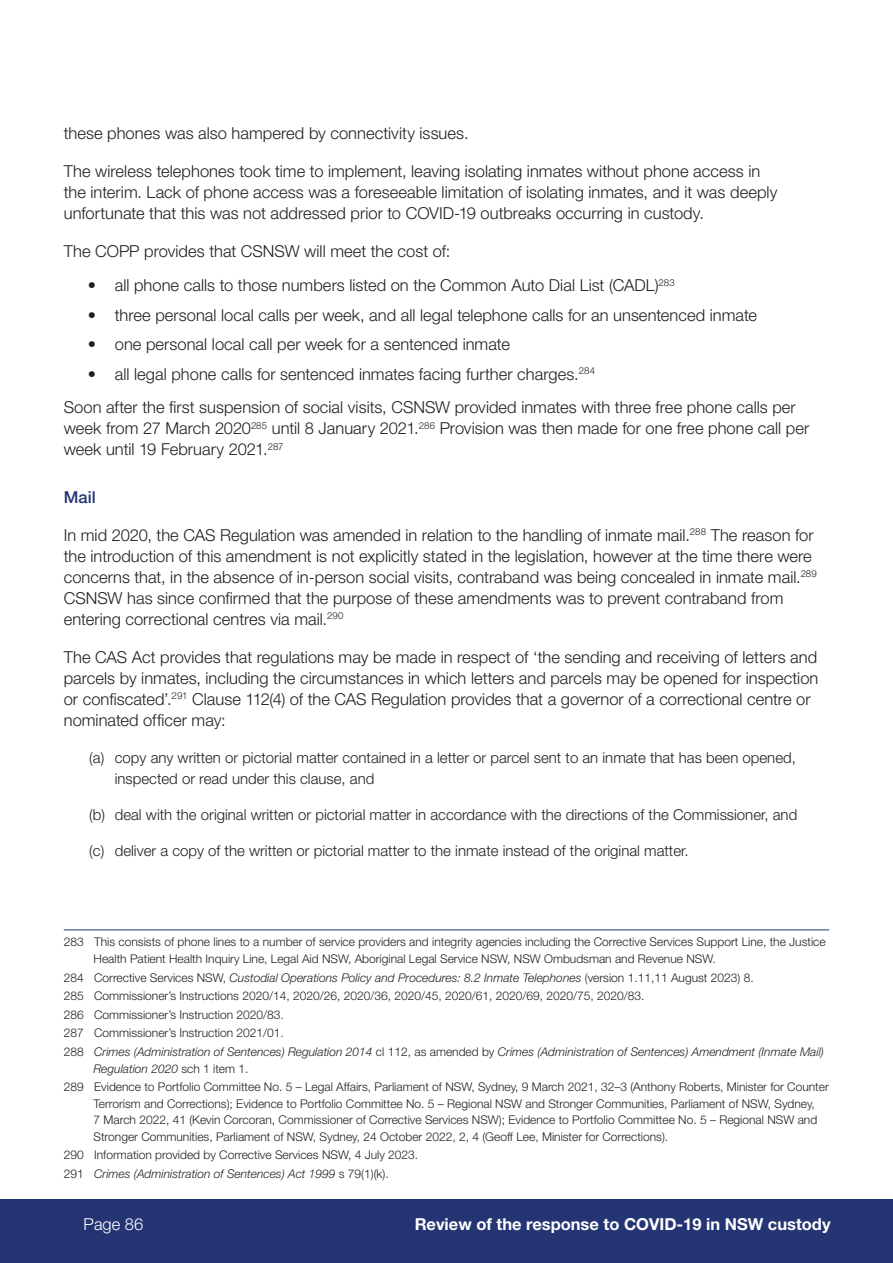
<style>
.page{position:relative;width:893px;height:1263px;background:#fff}
.page>*{position:absolute;margin:0;border:0;box-sizing:border-box;transform-origin:0 0}
.PP_Body_Copy{font:300 16.5px/21px "Helvetica Neue LT Std";color:#231f20}
.t1{font:700 16.5px "Helvetica Neue LT Std";color:#fff}
.t2{font:300 16.5px "Helvetica Neue LT Std";color:#fff}
.PP_Heading_4{font:500 16.5px "Helvetica Neue LT Std";color:#253574}
.PP_List_Indented{font:300 15px/21px "Helvetica Neue LT Std";color:#231f20}
.Footnote_Text{font:300 12px/16.5px "Helvetica Neue LT Std";color:#231f20}
.Footnote_Text-2{font:italic 300 12px/16.5px "Helvetica Neue LT Std";color:#231f20}
.s1{font-style:normal}
</style>
<div class="page">
<div style="left:0;top:1199px;width:893px;height:64px;background:#253574"></div>
<hr style="left:64px;top:929px;width:765px;height:1px;background:#253574">
<p class="PP_Body_Copy" style="left:64px;top:123px;width:406px">these phones was also hampered by connectivity issues.</p>
<p class="PP_Body_Copy" style="left:64px;top:161px;width:715px">The wireless telephones took time to implement, leaving isolating inmates without phone access in the interim. Lack of phone access was a foreseeable limitation of isolating inmates, and it was deeply unfortunate that this was not addressed prior to COVID-19 outbreaks occurring in custody.</p>
<p class="PP_Body_Copy" style="left:64px;top:241px;width:388px">The COPP provides that CSNSW will meet the cost of:</p>
<p class="PP_Body_Copy" style="left:88px;top:274px;width:588px">• all phone calls to those numbers listed on the Common Auto Dial List (CADL)<sup>283</sup></p>
<p class="PP_Body_Copy" style="left:88px;top:304px;width:671px">• three personal local calls per week, and all legal telephone calls for an unsentenced inmate</p>
<p class="PP_Body_Copy" style="left:88px;top:333px;width:424px">• one personal local call per week for a sentenced inmate</p>
<p class="PP_Body_Copy" style="left:88px;top:363px;width:509px">• all legal phone calls for sentenced inmates facing further charges.<sup>284</sup></p>
<p class="PP_Body_Copy" style="left:64px;top:397px;width:747px">Soon after the first suspension of social visits, CSNSW provided inmates with three free phone calls per week from 27 March 2020<sup>285</sup> until 8 January 2021.<sup>286</sup> Provision was then made for one free phone call per week until 19 February 2021.<sup>287</sup></p>
<p class="PP_Heading_4" style="left:64px;top:487px;width:34px">Mail</p>
<p class="PP_Body_Copy" style="left:64px;top:524px;width:755px">In mid 2020, the CAS Regulation was amended in relation to the handling of inmate mail.<sup>288</sup> The reason for the introduction of this amendment is not explicitly stated in the legislation, however at the time there were concerns that, in the absence of in-person social visits, contraband was being concealed in inmate mail.<sup>289<br></sup>CSNSW has since confirmed that the purpose of these amendments was to prevent contraband from entering correctional centres via mail.<sup>290</sup></p>
<p class="PP_Body_Copy" style="left:64px;top:646px;width:756px">The CAS Act provides that regulations may be made in respect of ‘the sending and receiving of letters and parcels by inmates, including the circumstances in which letters and parcels may be opened for inspection or confiscated’.<sup>291</sup> Clause 112(4) of the CAS Regulation provides that a governor of a correctional centre or nominated officer may:</p>
<p class="PP_List_Indented" style="left:115px;top:747px;width:683px;text-indent:-26px">(a) copy any written or pictorial matter contained in a letter or parcel sent to an inmate that has been opened, inspected or read under this clause, and</p>
<p class="PP_List_Indented" style="left:89px;top:804px;width:709px">(b) deal with the original written or pictorial matter in accordance with the directions of the Commissioner, and</p>
<p class="PP_List_Indented" style="left:89px;top:840px;width:601px">(c) deliver a copy of the written or pictorial matter to the inmate instead of the original matter.</p>
<p class="Footnote_Text" style="left:94px;top:934px;width:734px;text-indent:-30px">283 This consists of phone lines to a number of service providers and integrity agencies including the Corrective Services Support Line, the Justice<br>Health Patient Health Inquiry Line, Legal Aid NSW, Aboriginal Legal Service NSW, NSW Ombudsman and Revenue NSW.</p>
<p class="Footnote_Text-2" style="left:64px;top:969px;width:691px"><span class="s1">284 Corrective Services NSW,</span> Custodial Operations Policy and Procedures: 8.2 Inmate Telephones <span class="s1">(version 1.11,11 August 2023) 8.</span></p>
<p class="Footnote_Text" style="left:64px;top:987px;width:582px">285 Commissioner’s Instructions 2020/14, 2020/26, 2020/36, 2020/45, 2020/61, 2020/69, 2020/75, 2020/83.</p>
<p class="Footnote_Text" style="left:64px;top:1006px;width:222px">286 Commissioner’s Instruction 2020/83.</p>
<p class="Footnote_Text" style="left:64px;top:1025px;width:222px">287 Commissioner’s Instruction 2021/01.</p>
<p class="Footnote_Text-2" style="left:94px;top:1043px;width:732px;text-indent:-30px"><span class="s1">288</span> Crimes (Administration of Sentences) Regulation 2014 <span class="s1">cl 112, as amended by</span> Crimes (Administration of Sentences) Amendment (Inmate Mail)<br>Regulation 2020 <span class="s1">sch 1 item 1.</span></p>
<p class="Footnote_Text" style="left:94px;top:1078px;width:737px;text-indent:-30px">289 Evidence to Portfolio Committee No. 5 – Legal Affairs, Parliament of NSW, Sydney, 9 March 2021, 32–3 (Anthony Roberts, Minister for Counter Terrorism and Corrections); Evidence to Portfolio Committee No. 5 – Regional NSW and Stronger Communities, Parliament of NSW, Sydney,<br>7 March 2022, 41 (Kevin Corcoran, Commissioner of Corrective Services NSW); Evidence to Portfolio Committee No. 5 – Regional NSW and Stronger Communities, Parliament of NSW, Sydney, 24 October 2022, 2, 4 (Geoff Lee, Minister for Corrections).</p>
<p class="Footnote_Text" style="left:64px;top:1146px;width:356px">290 Information provided by Corrective Services NSW, 4 July 2023.</p>
<p class="Footnote_Text-2" style="left:64px;top:1165px;width:327px"><span class="s1">291</span> Crimes (Administration of Sentences) Act 1999 <span class="s1">s 79(1)(k).</span></p>
<p class="t2" style="left:84px;top:1214px;width:61px">Page 86</p>
<p class="t1" style="left:415px;top:1214px;width:417px">Review of the response to COVID-19 in NSW custody</p>
</div>
